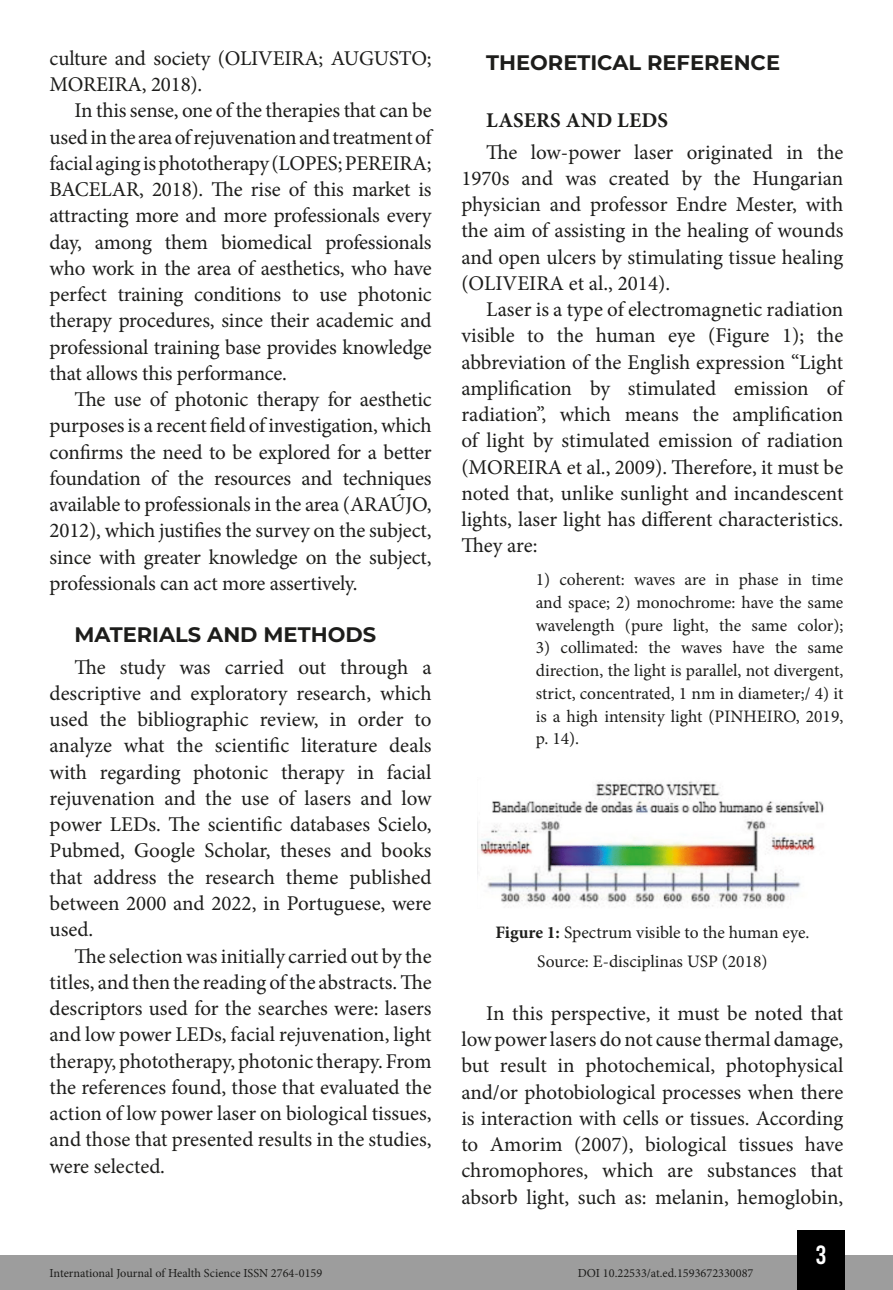
<style>
.page{position:relative;width:893px;height:1290px;background:#fff}
.page>*{position:absolute;margin:0;border:0;box-sizing:border-box;transform-origin:0 0}
.t1{font:26.25px "Bebas Kai";color:#fff}
.t2{font:21px/26.2px "Minion Pro";letter-spacing:-.005em;color:#1d1d1b;text-align:justify}
.t3{font:700 21px "Montserrat";color:#1d1d1b}
.t4{font:700 21px "Minion Pro";letter-spacing:.01em;color:#1d1d1b}
.t5{font:17.5px/22.8px "Minion Pro";color:#1d1d1b;text-align:justify}
.t6{font:12.25px "Minion Pro";color:#1d1d1b}
.s1{font-weight:700}
</style>
<div class="page">
<div style="left:0;top:1255px;width:893px;height:35px;background:#9d9d9d"></div>
<div style="left:797px;top:1230px;width:48px;height:60px;background:#000"></div>
<img style="left:477px;top:781px;width:347px;height:127px">
<p class="t2" style="left:50px;top:45px;width:383px">culture and society (OLIVEIRA; AUGUSTO;<br>MOREIRA, 2018).</p>
<p class="t2" style="left:50px;top:98px;width:384px;text-indent:25px">In this sense, one of the therapies that can be used in the area of rejuvenation and treatment of facial aging is phototherapy (LOPES; PEREIRA; BACELAR, 2018). The rise of this market is attracting more and more professionals every day, among them biomedical professionals who work in the area of aesthetics, who have perfect training conditions to use photonic therapy procedures, since their academic and professional training base provides knowledge that allows this performance.</p>
<p class="t2" style="left:50px;top:386px;width:384px;text-indent:25px">The use of photonic therapy for aesthetic purposes is a recent field of investigation, which confirms the need to be explored for a better foundation of the resources and techniques available to professionals in the area (ARAÚJO, 2012), which justifies the survey on the subject, since with greater knowledge on the subject, professionals can act more assertively.</p>
<p class="t3" style="left:74px;top:620px;width:303px">MATERIALS AND METHODS</p>
<p class="t2" style="left:50px;top:654px;width:383px;text-indent:25px">The study was carried out through a descriptive and exploratory research, which used the bibliographic review, in order to analyze what the scientific literature deals with regarding photonic therapy in facial rejuvenation and the use of lasers and low power LEDs. The scientific databases Scielo, Pubmed, Google Scholar, theses and books that address the research theme published between 2000 and 2022, in Portuguese, were used.</p>
<p class="t2" style="left:50px;top:943px;width:384px;text-indent:25px">The selection was initially carried out by the titles, and then the reading of the abstracts. The descriptors used for the searches were: lasers and low power LEDs, facial rejuvenation, light therapy, phototherapy, photonic therapy. From the references found, those that evaluated the action of low power laser on biological tissues, and those that presented results in the studies, were selected.</p>
<p class="t3" style="left:486px;top:47px;width:295px">THEORETICAL REFERENCE</p>
<p class="t4" style="left:486px;top:106px;width:183px">LASERS AND LEDS</p>
<p class="t2" style="left:461px;top:139px;width:384px;text-indent:25px">The low-power laser originated in the 1970s and was created by the Hungarian physician and professor Endre Mester, with the aim of assisting in the healing of wounds and open ulcers by stimulating tissue healing (OLIVEIRA et al., 2014).</p>
<p class="t2" style="left:461px;top:296px;width:384px;text-indent:25px">Laser is a type of electromagnetic radiation visible to the human eye (Figure 1); the abbreviation of the English expression “Light amplification by stimulated emission of radiation”, which means the amplification of light by stimulated emission of radiation (MOREIRA et al., 2009). Therefore, it must be noted that, unlike sunlight and incandescent lights, laser light has different characteristics.<br>They are:</p>
<p class="t5" style="left:536px;top:568px;width:309px">1) coherent: waves are in phase in time and space; 2) monochrome: have the same wavelength (pure light, the same color);</p>
<p class="t5" style="left:536px;top:636px;width:309px">3) collimated: the waves have the same direction, the light is parallel, not divergent, strict, concentrated, 1 nm in diameter;/ 4) it is a high intensity light (PINHEIRO, 2019, p. 14).</p>
<p class="t5" style="left:495px;top:918px;width:315px;line-height:29.4px;text-align:center"><span class="s1">Figure 1:</span> Spectrum visible to the human eye.<br>Source: E-disciplinas USP (2018)</p>
<p class="t2" style="left:461px;top:1000px;width:383px;text-indent:25px">In this perspective, it must be noted that low power lasers do not cause thermal damage, but result in photochemical, photophysical and/or photobiological processes when there is interaction with cells or tissues. According to Amorim (2007), biological tissues have chromophores, which are substances that absorb light, such as: melanin, hemoglobin,</p>
<p class="t1" style="left:816px;top:1241px;width:12px">3</p>
<p class="t6" style="left:50px;top:1265px;width:274px">International Journal of Health Science ISSN 2764-0159</p>
<p class="t6" style="left:578px;top:1265px;width:177px">DOI 10.22533/at.ed.1593672330087</p>
</div>
